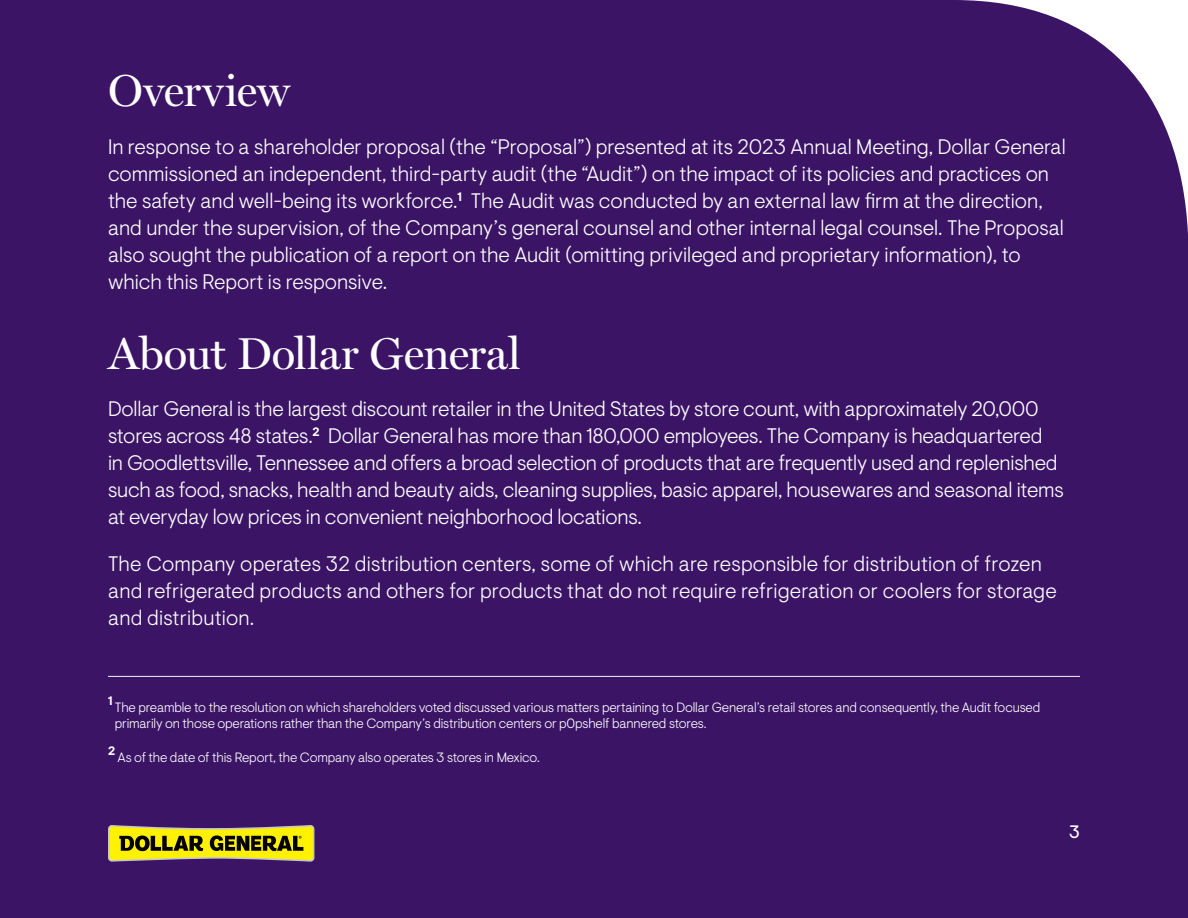
<style>
.page{position:relative;width:1188px;height:918px;background:#3b1466}
.page>*{position:absolute;margin:0;border:0;box-sizing:border-box;transform-origin:0 0}
.t1{font:45px "Miller Display";letter-spacing:-.01em;color:#fff}
.t2{font:300 21px/27px "Visuelt";letter-spacing:-.005em;color:#fff}
.t3{font:18px "Visuelt";color:#fff}
.t4{font:300 13.5px/16.5px "Visuelt";letter-spacing:-.01em;color:#fff}
.t5{font:700 12.3px "Visuelt";color:#fff}
</style>
<div class="page">
<svg style="left:108px;top:825px;width:206px;height:37px;background:#aca11e"></svg>
<svg style="left:960px;top:0;width:228px;height:234px"></svg>
<hr style="left:108px;top:676px;width:972px;height:1px;background:#f5f3f7">
<h1 class="t1" style="left:108px;top:64px;width:183px">Overview</h1>
<p class="t2" style="left:108px;top:133px;width:959px">In response to a shareholder proposal (the “Proposal”) presented at its 2023 Annual Meeting, Dollar General commissioned an independent, third-party audit (the “Audit”) on the impact of its policies and practices on the safety and well-being its workforce.<sup>1</sup> The Audit was conducted by an external law firm at the direction, and under the supervision, of the Company’s general counsel and other internal legal counsel. The Proposal also sought the publication of a report on the Audit (omitting privileged and proprietary information), to which this Report is responsive.</p>
<h1 class="t1" style="left:108px;top:327px;width:414px">About Dollar General</h1>
<p class="t2" style="left:108px;top:396px;width:957px">Dollar General is the largest discount retailer in the United States by store count, with approximately 20,000 stores across 48 states.<sup>2</sup> Dollar General has more than 180,000 employees. The Company is headquartered<br>in Goodlettsville, Tennessee and offers a broad selection of products that are frequently used and replenished such as food, snacks, health and beauty aids, cleaning supplies, basic apparel, housewares and seasonal items at everyday low prices in convenient neighborhood locations.</p>
<p class="t2" style="left:108px;top:551px;width:950px">The Company operates 32 distribution centers, some of which are responsible for distribution of frozen and refrigerated products and others for products that do not require refrigeration or coolers for storage and distribution.</p>
<p class="t5" style="left:108px;top:693px;width:6px">1</p>
<p class="t4" style="left:115px;top:699px;width:927px">The preamble to the resolution on which shareholders voted discussed various matters pertaining to Dollar General’s retail stores and consequently, the Audit focused primarily on those operations rather than the Company’s distribution centers or p0pshelf bannered stores.</p>
<p class="t5" style="left:108px;top:744px;width:9px">2</p>
<p class="t4" style="left:118px;top:749px;width:424px">As of the date of this Report, the Company also operates 3 stores in Mexico.</p>
<p class="t3" style="left:1069px;top:822px;width:12px">3</p>
</div>
